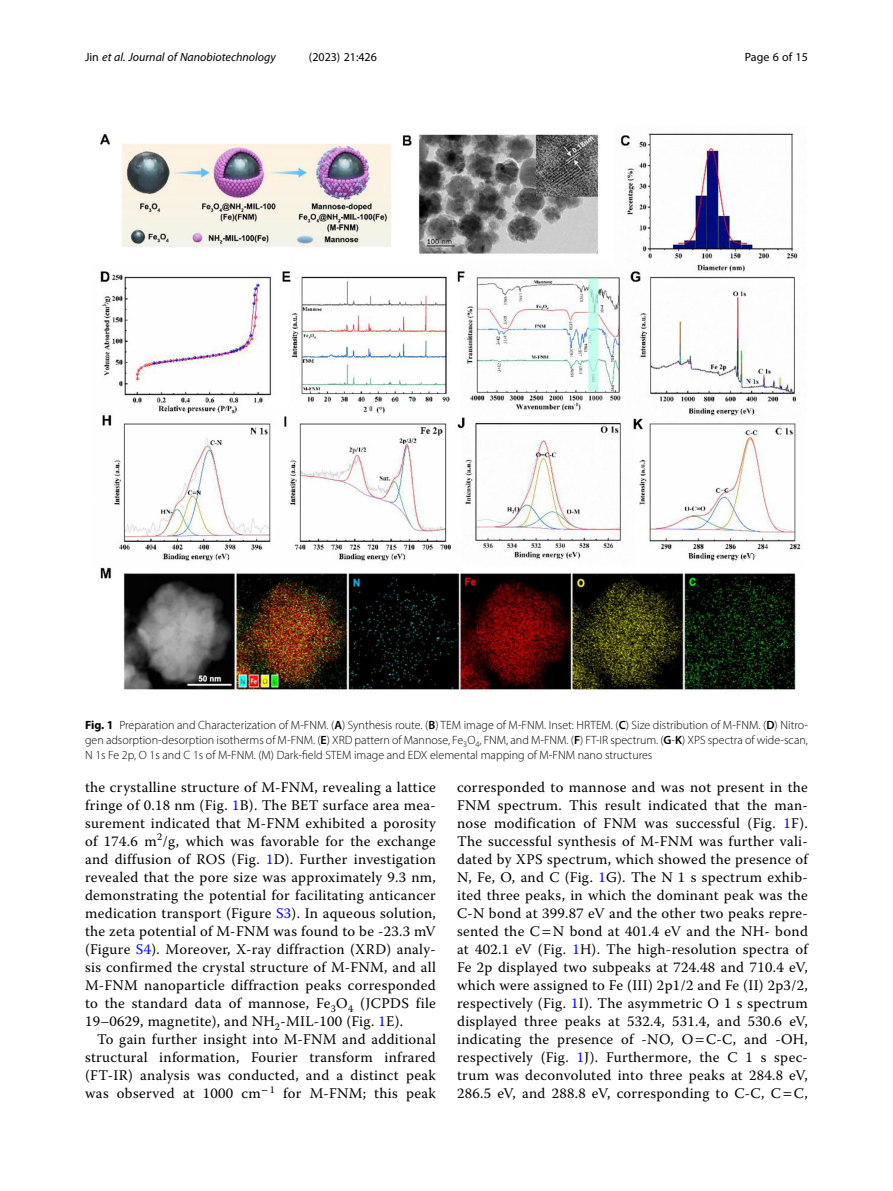
<style>
.page{position:relative;width:893px;height:1191px;background:#fff}
.page>*{position:absolute;margin:0;border:0;box-sizing:border-box;transform-origin:0 0}
.Body_Text_Indent{font:14.7px/18px "Warnock Pro";letter-spacing:.02em;color:#000;text-align:justify}
.Body_Text{font:14.7px/18px "Warnock Pro";letter-spacing:.02em;color:#000;text-align:justify}
.Figure_Caption{font:300 12px/15px "Myriad Pro";color:#000;text-align:justify}
.t1{font:italic 12px "Myriad Pro";color:#000}
.t2{font:12px "Myriad Pro";color:#000}
.s1{font-style:normal}
.s2{font-weight:700}
.s3{font-weight:600}
.s4{color:#00f}
</style>
<div class="page">
<img style="left:100px;top:133px;width:701px;height:560px">
<p class="t1" style="left:85px;top:50px;width:192px"><span class="s1">Jin</span> et al. Journal of Nanobiotechnology</p>
<p class="t2" style="left:309px;top:50px;width:70px">(2023) 21:426</p>
<p class="t2" style="left:745px;top:50px;width:65px">Page 6 of 15</p>
<p class="Figure_Caption" style="left:85px;top:717px;width:724px"><span class="s2">Fig. 1</span> Preparation and Characterization of M-FNM. (<span class="s3">A</span>) Synthesis route. (<span class="s3">B</span>) TEM image of M-FNM. Inset: HRTEM. (<span class="s3">C</span>) Size distribution of M-FNM. (<span class="s3">D</span>) Nitro&shy;gen adsorption-desorption isotherms of M-FNM. (<span class="s3">E</span>) XRD pattern of Mannose, Fe<sub>3</sub>O<sub>4</sub>, FNM, and M-FNM. (<span class="s3">F</span>) FT-IR spectrum. (<span class="s3">G</span>-<span class="s3">K</span>) XPS spectra of wide-scan, N 1s Fe 2p, O 1s and C 1s of M-FNM. (M) Dark-field STEM image and EDX elemental mapping of M-FNM nano structures</p>
<p class="Body_Text" style="left:85px;top:778px;width:352px">the crystalline structure of M-FNM, revealing a lattice fringe of 0.18 nm (Fig. <span class="s4">1</span>B). The BET surface area mea&shy;surement indicated that M-FNM exhibited a porosity of 174.6 m<sup>2</sup>/g, which was favorable for the exchange and diffusion of ROS (Fig. <span class="s4">1</span>D). Further investigation revealed that the pore size was approximately 9.3 nm, demonstrating the potential for facilitating anticancer medication transport (Figure <span class="s4">S3</span>). In aqueous solution, the zeta potential of M-FNM was found to be -23.3 mV (Figure <span class="s4">S4</span>). Moreover, X-ray diffraction (XRD) analy&shy;sis confirmed the crystal structure of M-FNM, and all M-FNM nanoparticle diffraction peaks corresponded to the standard data of mannose, Fe<sub>3</sub>O<sub>4</sub> (JCPDS file 19–0629, magnetite), and NH<sub>2</sub>-MIL-100 (Fig. <span class="s4">1</span>E).</p>
<p class="Body_Text_Indent" style="left:85px;top:1030px;width:352px;text-indent:12px">To gain further insight into M-FNM and additional structural information, Fourier transform infrared (FT-IR) analysis was conducted, and a distinct peak was observed at 1000 cm<sup>−</sup><sup>1</sup> for M-FNM; this peak</p>
<p class="Body_Text_Indent" style="left:457px;top:778px;width:352px">corresponded to mannose and was not present in the FNM spectrum. This result indicated that the man&shy;nose modification of FNM was successful (Fig. <span class="s4">1</span>F).<br>The successful synthesis of M-FNM was further vali&shy;dated by XPS spectrum, which showed the presence of N, Fe, O, and C (Fig. <span class="s4">1</span>G). The N 1 s spectrum exhib&shy;ited three peaks, in which the dominant peak was the C-N bond at 399.87 eV and the other two peaks repre&shy;sented the C N bond at 401.4 eV and the NH- bond at 402.1 eV (Fig. <span class="s4">1</span>H). The high-resolution spectra of Fe 2p displayed two subpeaks at 724.48 and 710.4 eV, which were assigned to Fe (III) 2p1/2 and Fe (II) 2p3/2, respectively (Fig. <span class="s4">1</span>I). The asymmetric O 1 s spectrum displayed three peaks at 532.4, 531.4, and 530.6 eV, indicating the presence of -NO, O C-C, and -OH, respectively (Fig. <span class="s4">1</span>J). Furthermore, the C 1 s spec&shy;trum was deconvoluted into three peaks at 284.8 eV, 286.5 eV, and 288.8 eV, corresponding to C-C, C C,</p>
</div>
